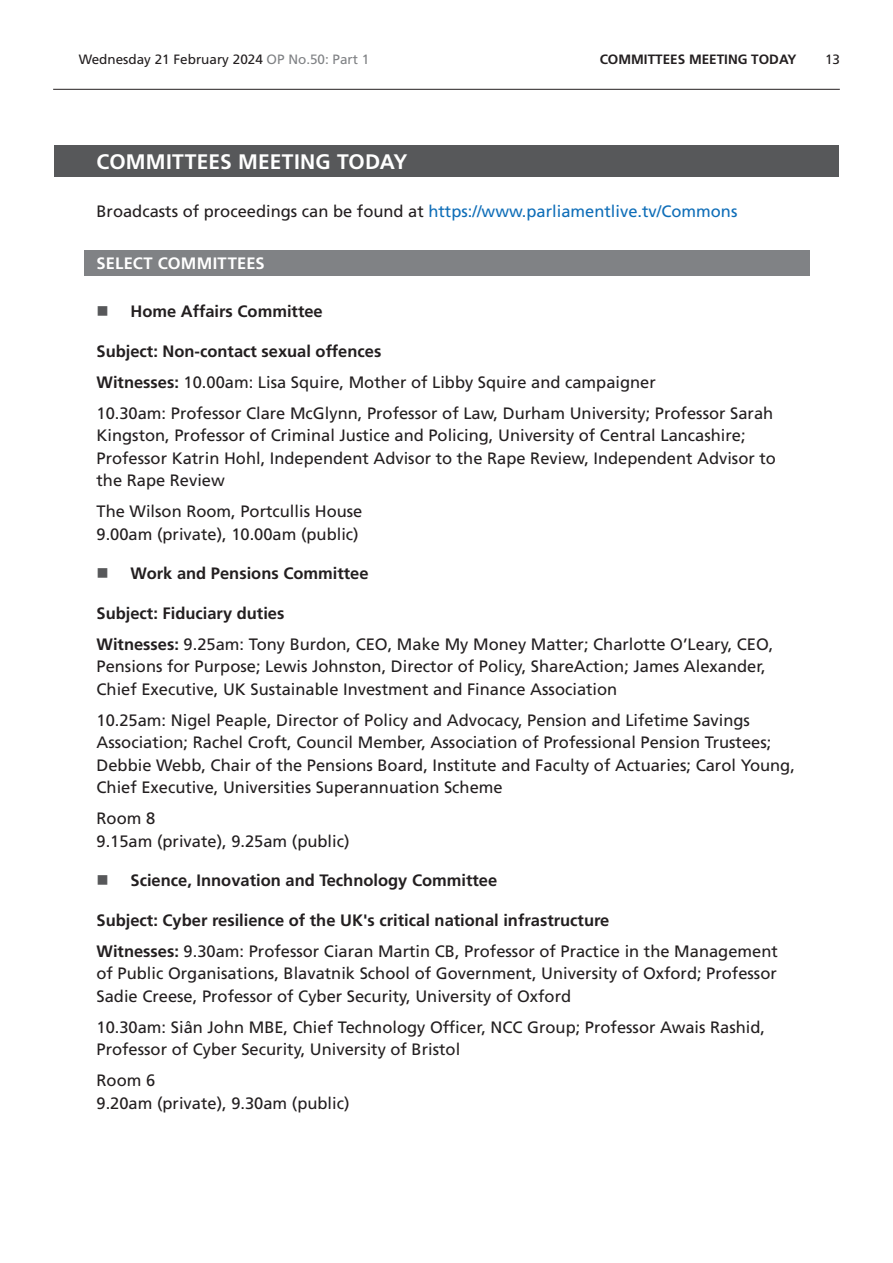
<style>
.page{position:relative;width:893px;height:1263px;background:#fff}
.page>*{position:absolute;margin:0;border:0;box-sizing:border-box;transform-origin:0 0}
.Heading1Grey{font:700 21px "Frutiger LT Std";letter-spacing:.01em;color:#fff}
.t1{font:16.5px/22.5px "Frutiger LT Std";color:#231f20}
.BoldTimingHeading{font:700 16.5px "Frutiger LT Std";color:#231f20}
.t2{font:16.5px "Frutiger LT Std";color:#0f6eb8}
.Heading2Grey{font:700 16.5px "Frutiger LT Std";letter-spacing:.015em;color:#fff}
.t3{font:13.5px "Frutiger LT Std";color:#231f20}
.t4{font:700 13.5px "Frutiger LT Std";color:#231f20}
.s1{color:#808285}
.s2{color:#231f20}
.s3{font-weight:700}
</style>
<div class="page">
<hr style="left:53px;top:89px;width:787px;height:1px;background:#231f20">
<div style="left:54px;top:146px;width:785px;height:31px;background:#57585a"></div>
<div style="left:84px;top:250px;width:725px;height:25px;background:#808285"></div>
<p class="t3" style="left:79px;top:52px;width:292px">Wednesday 21 February 2024 <span class="s1">OP No.50: Part 1</span></p>
<p class="t4" style="left:600px;top:52px;width:18px">Committees</p>
<p class="t4" style="left:689px;top:52px;width:22px">Meeting</p>
<p class="t4" style="left:751px;top:52px;width:18px">Today</p>
<p class="t3" style="left:825px;top:52px;width:17px">13</p>
<h2 class="Heading1Grey" style="left:97px;top:149px;width:313px">COMMITTEES MEETING TODAY</h2>
<p class="t2" style="left:97px;top:201px;width:642px"><span class="s2">Broadcasts of proceedings can be found at</span> https://www.parliamentlive.tv/Commons</p>
<h2 class="Heading2Grey" style="left:97px;top:254px;width:170px">SELECT COMMITTEES</h2>
<p class="BoldTimingHeading" style="left:131px;top:302px;width:194px">Home Affairs Committee</p>
<p class="BoldTimingHeading" style="left:97px;top:341px;width:286px">Subject: Non-contact sexual offences</p>
<p class="t1" style="left:97px;top:371px;width:561px"><span class="s3">Witnesses:</span> 10.00am: Lisa Squire, Mother of Libby Squire and campaigner</p>
<p class="t1" style="left:97px;top:402px;width:681px">10.30am: Professor Clare McGlynn, Professor of Law, Durham University; Professor Sarah Kingston, Professor of Criminal Justice and Policing, University of Central Lancashire; Professor Katrin Hohl, Independent Advisor to the Rape Review, Independent Advisor to the Rape Review</p>
<p class="t1" style="left:97px;top:500px;width:267px">The Wilson Room, Portcullis House<br>9.00am (private), 10.00am (public)</p>
<p class="BoldTimingHeading" style="left:131px;top:564px;width:240px">Work and Pensions Committee</p>
<p class="BoldTimingHeading" style="left:97px;top:603px;width:189px">Subject: Fiduciary duties</p>
<p class="t1" style="left:97px;top:633px;width:678px"><span class="s3">Witnesses:</span> 9.25am: Tony Burdon, CEO, Make My Money Matter; Charlotte O’Leary, CEO,<br>Pensions for Purpose; Lewis Johnston, Director of Policy, ShareAction; James Alexander,<br>Chief Executive, UK Sustainable Investment and Finance Association</p>
<p class="t1" style="left:97px;top:709px;width:700px">10.25am: Nigel Peaple, Director of Policy and Advocacy, Pension and Lifetime Savings Association; Rachel Croft, Council Member, Association of Professional Pension Trustees; Debbie Webb, Chair of the Pensions Board, Institute and Faculty of Actuaries; Carol Young, Chief Executive, Universities Superannuation Scheme</p>
<p class="t1" style="left:97px;top:807px;width:255px">Room 8<br>9.15am (private), 9.25am (public)</p>
<p class="BoldTimingHeading" style="left:131px;top:871px;width:368px">Science, Innovation and Technology Committee</p>
<p class="BoldTimingHeading" style="left:97px;top:910px;width:514px">Subject: Cyber resilience of the UK's critical national infrastructure</p>
<p class="t1" style="left:97px;top:940px;width:683px;text-align:justify"><span class="s3">Witnesses:</span> 9.30am: Professor Ciaran Martin CB, Professor of Practice in the Management of Public Organisations, Blavatnik School of Government, University of Oxford; Professor Sadie Creese, Professor of Cyber Security, University of Oxford</p>
<p class="t1" style="left:97px;top:1016px;width:670px">10.30am: Siân John MBE, Chief Technology Officer, NCC Group; Professor Awais Rashid,<br>Professor of Cyber Security, University of Bristol</p>
<p class="t1" style="left:97px;top:1069px;width:255px">Room 6<br>9.20am (private), 9.30am (public)</p>
</div>
